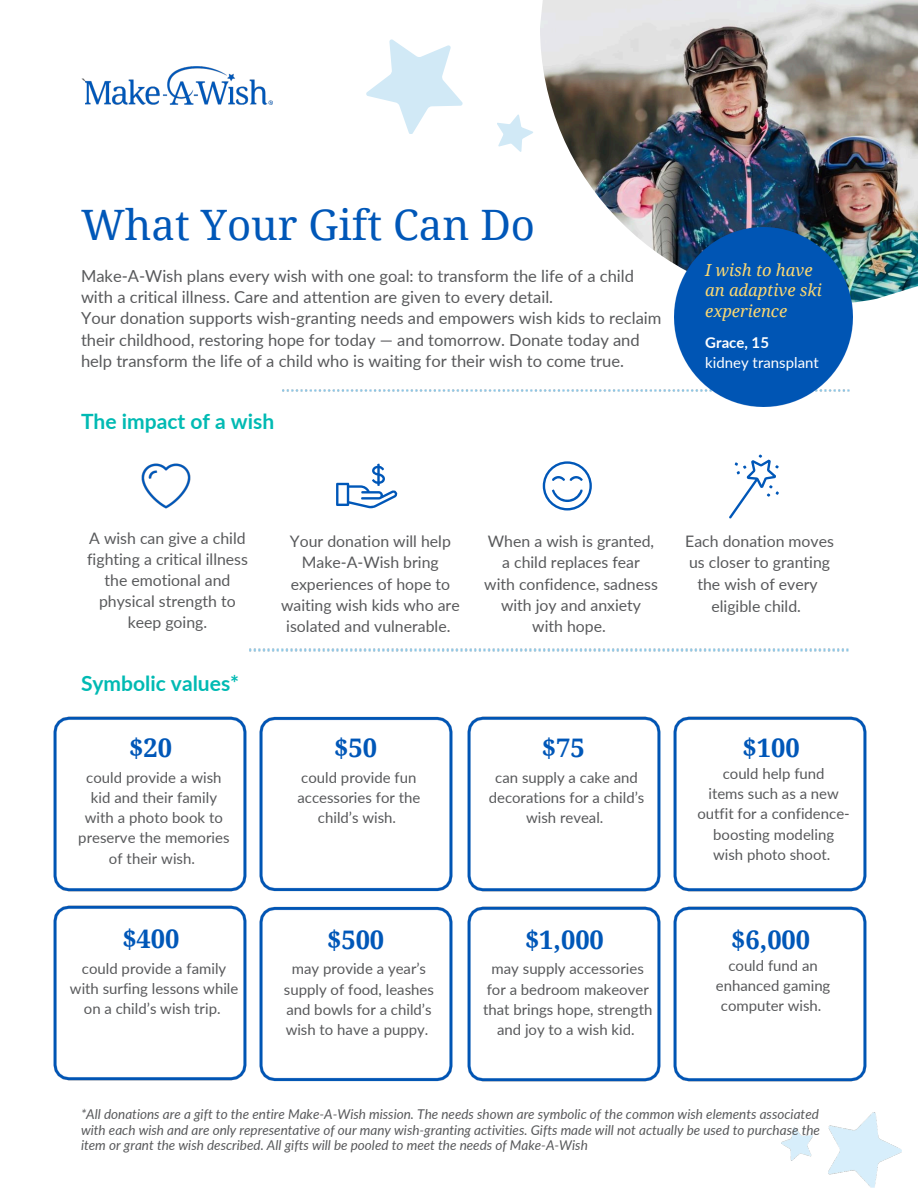
<style>
.page{position:relative;width:918px;height:1188px;background:#fff}
.page>*{position:absolute;margin:0;border:0;box-sizing:border-box;transform-origin:0 0}
.t1{font:42px "Droid Serif";color:#0057b8}
.t2{font:700 25.5px "Droid Serif";color:#0057b8}
.t3{font:700 21px "Lato";color:#00bab3}
.t4{font:16.5px/21.3px "Lato";color:#58595b}
.t5{font:italic 16.5px/20.2px "Droid Serif";color:#fbd872}
.t6{font:16.5px "Arimo";color:#58595b}
.t7{font:15.9px/21.3px "Lato";color:#58595b;text-align:center}
.t8{font:15px/20.2px "Lato";color:#58595b;text-align:center}
.t9{font:15px/20.2px "Lato";color:#fff}
.t10{font:italic 13.5px/15.8px "Lato";color:#58595b;text-align:justify}
.s1{font-weight:700}
</style>
<div class="page">
<img style="left:141px;top:463px;width:50px;height:46px">
<svg style="left:336px;top:464px;width:61px;height:44px"></svg>
<svg style="left:543px;top:461px;width:49px;height:50px"></svg>
<svg style="left:729px;top:454px;width:50px;height:64px"></svg>
<img style="left:781px;top:1128px;width:32px;height:32px">
<img style="left:828px;top:1112px;width:73px;height:76px">
<img style="left:540px;top:0;width:377px;height:303px">
<img style="left:53px;top:716px;width:814px;height:366px">
<img style="left:86px;top:67px;width:187px;height:38px">
<svg style="left:366px;top:39px;width:97px;height:95px"></svg>
<img style="left:249px;top:649px;width:600px;height:2px">
<img style="left:283px;top:389px;width:391px;height:3px">
<svg style="left:497px;top:115px;width:36px;height:37px"></svg>
<img style="left:55px;top:719px;width:189px;height:163px">
<img style="left:262px;top:719px;width:189px;height:163px">
<img style="left:469px;top:719px;width:189px;height:163px">
<img style="left:676px;top:719px;width:189px;height:163px">
<img style="left:55px;top:907px;width:189px;height:160px">
<img style="left:262px;top:908px;width:189px;height:160px">
<img style="left:469px;top:908px;width:189px;height:160px">
<img style="left:676px;top:908px;width:189px;height:160px">
<img style="left:674px;top:228px;width:179px;height:178px">
<h4 class="t6" style="left:81px;top:76px;width:7px">`</h4>
<h4 class="t1" style="left:81px;top:201px;width:456px">What Your Gift Can Do</h4>
<p class="t4" style="left:81px;top:265px;width:582px">Make-A-Wish plans every wish with one goal: to transform the life of a child with a critical illness. Care and attention are given to every detail.<br>Your donation supports wish-granting needs and empowers wish kids to reclaim their childhood, restoring hope for today — and tomorrow. Donate today and help transform the life of a child who is waiting for their wish to come true.</p>
<p class="t3" style="left:81px;top:408px;width:195px">The impact of a wish</p>
<h4 class="t5" style="left:705px;top:260px;width:118px">I wish to have an adaptive ski experience</h4>
<h4 class="t9" style="left:705px;top:332px;width:115px"><span class="s1">Grace, 15<br></span>kidney transplant</h4>
<p class="t7" style="left:87px;top:527px;width:162px">A wish can give a child fighting a critical illness the emotional and physical strength to</p>
<p class="t7" style="left:128px;top:611px;width:81px">keep going.</p>
<h4 class="t3" style="left:81px;top:670px;width:160px">Symbolic values*</h4>
<p class="t2" style="left:129px;top:733px;width:44px">$20</p>
<p class="t8" style="left:78px;top:767px;width:153px">could provide a wish kid and their family with a photo book to preserve the memories of their wish.</p>
<h4 class="t2" style="left:122px;top:924px;width:59px">$400</h4>
<h4 class="t8" style="left:70px;top:958px;width:170px">could provide a family with surfing lessons while on a child’s wish trip.</h4>
<p class="t7" style="left:281px;top:530px;width:180px">Your donation will help<br>Make-A-Wish bring experiences of hope to waiting wish kids who are isolated and vulnerable.</p>
<h4 class="t7" style="left:484px;top:530px;width:175px">When a wish is granted, a child replaces fear<br>with confidence, sadness with joy and anxiety with hope.</h4>
<p class="t7" style="left:685px;top:530px;width:150px">Each donation moves us closer to granting the wish of every</p>
<h4 class="t7" style="left:712px;top:595px;width:91px">eligible child.</h4>
<p class="t2" style="left:334px;top:733px;width:44px">$50</p>
<p class="t8" style="left:298px;top:767px;width:124px">could provide fun accessories for the child’s wish.</p>
<p class="t2" style="left:327px;top:925px;width:59px">$500</p>
<p class="t8" style="left:284px;top:959px;width:151px">may provide a year’s supply of food, leashes and bowls for a child’s wish to have a puppy.</p>
<h4 class="t2" style="left:542px;top:733px;width:44px">$75</h4>
<h4 class="t8" style="left:489px;top:767px;width:157px">can supply a cake and decorations for a child’s wish reveal.</h4>
<p class="t2" style="left:525px;top:925px;width:80px">$1,000</p>
<p class="t8" style="left:483px;top:959px;width:171px">may supply accessories for a bedroom makeover that brings hope, strength and joy to a wish kid.</p>
<p class="t2" style="left:743px;top:733px;width:59px">$100</p>
<p class="t8" style="left:697px;top:763px;width:154px">could help fund<br>items such as a new outfit for a confidence&shy;boosting modeling wish photo shoot.</p>
<h2 class="t2" style="left:731px;top:925px;width:80px">$6,000</h2>
<p class="t8" style="left:716px;top:955px;width:116px">could fund an enhanced gaming computer wish.</p>
<p class="t10" style="left:81px;top:1106px;width:741px">*All donations are a gift to the entire Make-A-Wish mission. The needs shown are symbolic of the common wish elements associated with each wish and are only representative of our many wish-granting activities. Gifts made will not actually be used to purchase the item or grant the wish described. All gifts will be pooled to meet the needs of Make-A-Wish</p>
</div>
